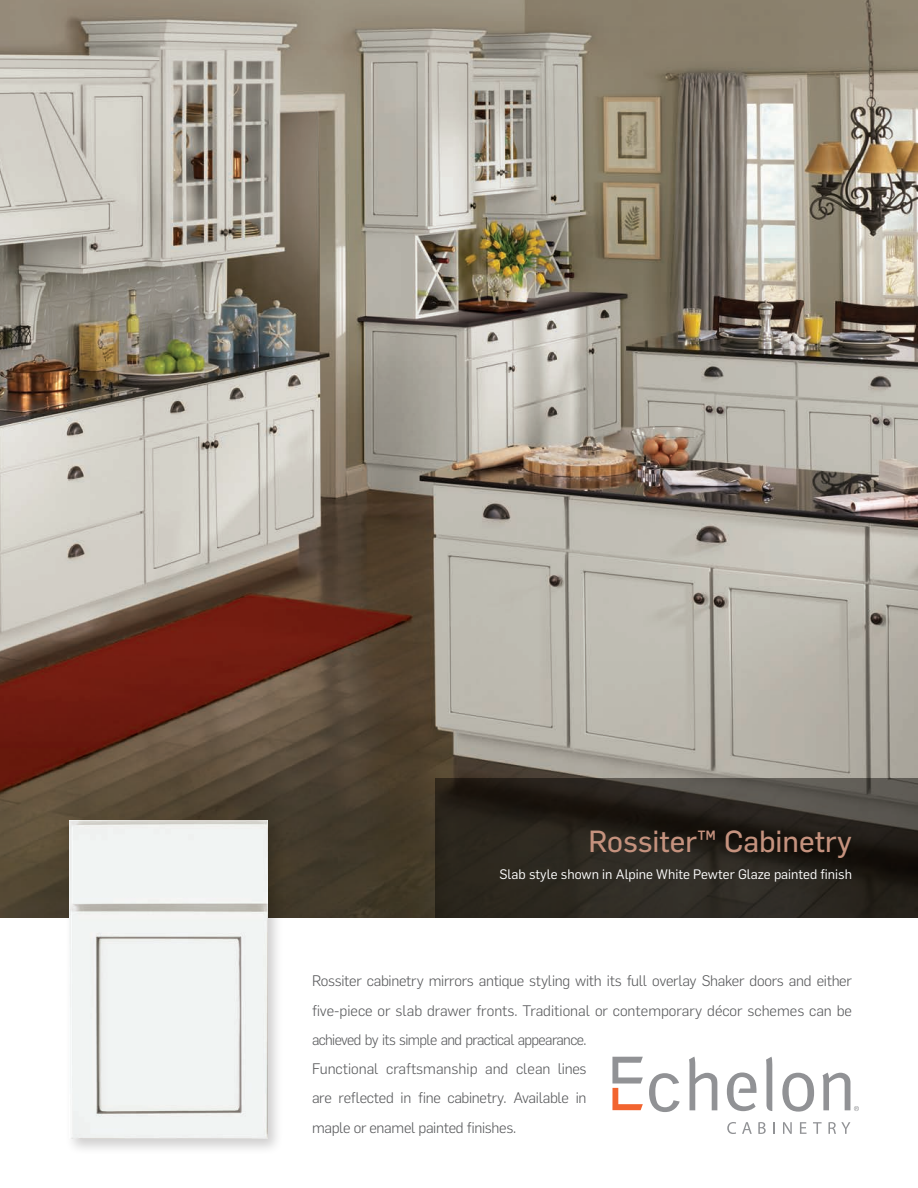
<style>
.page{position:relative;width:918px;height:1188px;background:#fff}
.page>*{position:absolute;margin:0;border:0;box-sizing:border-box;transform-origin:0 0}
.t1{font:30px "Flama Basic";color:#c5927e}
.t2{font:300 15px/29.2px "Flama";letter-spacing:-.02em;color:#57585a}
.t3{font:13.5px "Flama";color:#fff}
</style>
<div class="page">
<img style="left:0;top:0;width:918px;height:918px">
<svg style="left:435px;top:779px;width:483px;height:139px;background:#2c2821"></svg>
<div style="left:65px;top:815px;width:219px;height:340px;background:#090602;opacity:.2"></div>
<img style="left:69px;top:820px;width:198px;height:318px">
<svg style="left:782px;top:1073px;width:32px;height:39px"></svg>
<svg style="left:727px;top:1072px;width:30px;height:39px"></svg>
<svg style="left:689px;top:1057px;width:28px;height:53px"></svg>
<svg style="left:766px;top:1057px;width:6px;height:54px"></svg>
<svg style="left:649px;top:1073px;width:31px;height:39px"></svg>
<svg style="left:727px;top:1122px;width:9px;height:12px"></svg>
<svg style="left:742px;top:1122px;width:10px;height:12px"></svg>
<svg style="left:758px;top:1122px;width:8px;height:12px"></svg>
<svg style="left:773px;top:1122px;width:2px;height:12px"></svg>
<svg style="left:783px;top:1122px;width:9px;height:12px"></svg>
<svg style="left:800px;top:1122px;width:7px;height:12px"></svg>
<svg style="left:813px;top:1122px;width:9px;height:12px"></svg>
<svg style="left:828px;top:1122px;width:22px;height:12px"></svg>
<svg style="left:612px;top:1057px;width:31px;height:53px"></svg>
<svg style="left:823px;top:1073px;width:36px;height:38px"></svg>
<p class="t1" style="left:588px;top:821px;width:265px">Rossiter™ Cabinetry</p>
<p class="t3" style="left:500px;top:865px;width:354px">Slab style shown in Alpine White Pewter Glaze painted finish</p>
<p class="t2" style="left:312px;top:965px;width:542px">Rossiter cabinetry mirrors antique styling with its full overlay Shaker doors and either five-piece or slab drawer fronts. Traditional or contemporary décor schemes can be achieved by its simple and practical appearance.<br>Functional craftsmanship and clean lines<br>are reflected in fine cabinetry. Available in<br>maple or enamel painted finishes.</p>
</div>
